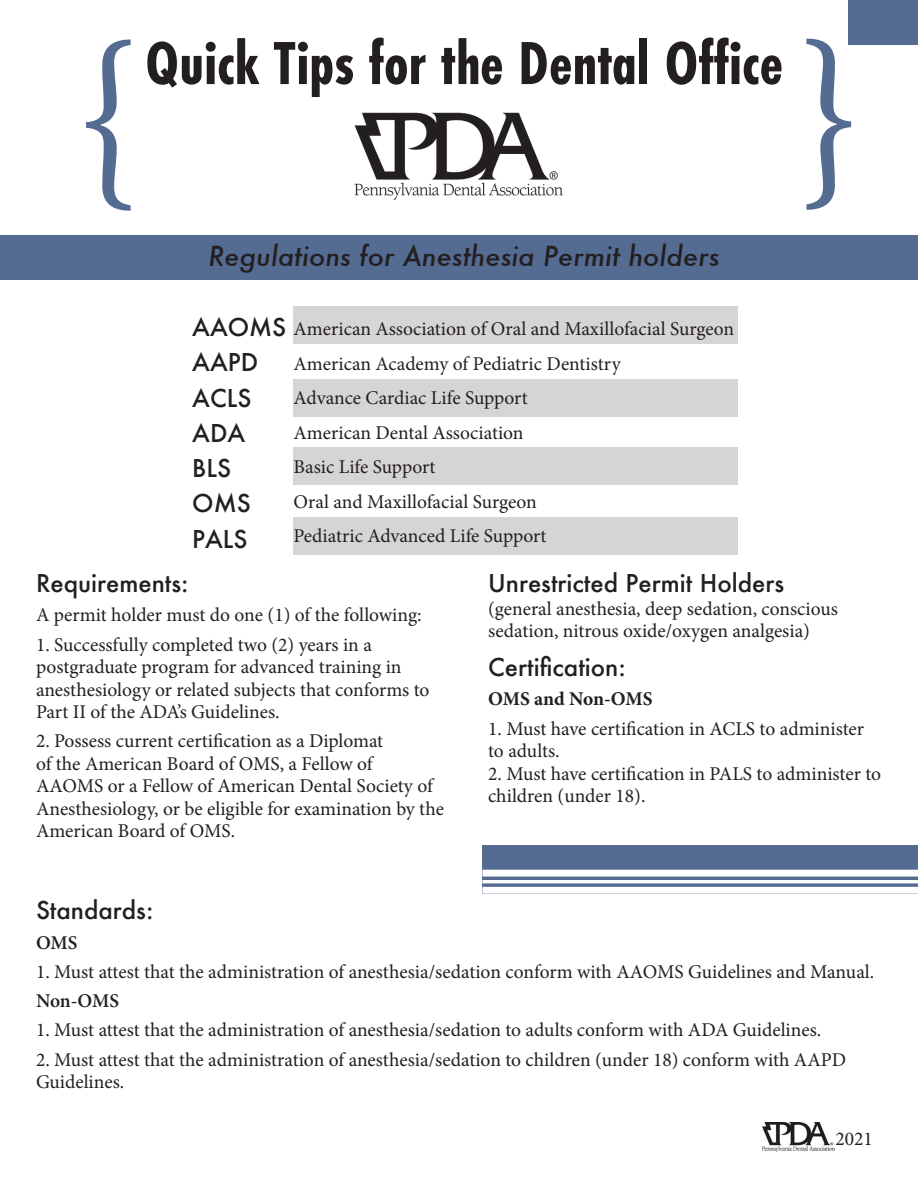
<style>
.page{position:relative;width:918px;height:1188px;background:#fff}
.page>*{position:absolute;margin:0;border:0;box-sizing:border-box;transform-origin:0 0}
.t1{font:195px "Minion Pro";color:#546b92}
.Page_Titles{font:700 63px "Futura PT Cond";color:#231f20}
.large_titles{font:italic 500 27px "Futura";color:#231f20}
.small_titles{font:500 24px "Futura";color:#231f20}
.small_titles-2{font:19.5px/22.5px "Minion Pro";color:#231f20}
.t2{font:700 19.5px "Minion Pro";letter-spacing:-.005em;color:#231f20}
.t3{font:600 19.5px "Minion Pro";letter-spacing:-.015em;color:#231f20}
</style>
<div class="page">
<div style="left:0;top:235px;width:918px;height:45px;background:#546b92"></div>
<div style="left:294px;top:517px;width:444px;height:38px;background:#d7d5d4"></div>
<div style="left:293px;top:448px;width:445px;height:37px;background:#d7d5d4"></div>
<div style="left:294px;top:380px;width:444px;height:37px;background:#d7d5d4"></div>
<div style="left:294px;top:307px;width:444px;height:37px;background:#d7d5d4"></div>
<div style="left:482px;top:845px;width:436px;height:49px;background:#546b92"></div>
<div style="left:482px;top:870px;width:436px;height:7px;background:#fff"></div>
<hr style="left:482px;top:880px;width:436px;height:3px;background:#fff">
<div style="left:482px;top:887px;width:436px;height:7px;background:#fff"></div>
<img style="left:354px;top:112px;width:209px;height:88px">
<div style="left:849px;top:0;width:69px;height:45px;background:#546b92"></div>
<img style="left:763px;top:1122px;width:72px;height:30px">
<p class="Page_Titles" style="left:145px;top:27px;width:640px">Quick Tips for the Dental Office</p>
<p class="t1" style="left:73px;top:-15px;width:69px">{</p>
<p class="t1" style="left:796px;top:-16px;width:69px">}</p>
<p class="large_titles" style="left:209px;top:238px;width:513px">Regulations for Anesthesia Permit holders</p>
<p class="small_titles" style="left:192px;top:311px;width:96px">AAOMS</p>
<p class="small_titles" style="left:192px;top:346px;width:67px">AAPD</p>
<p class="small_titles" style="left:192px;top:381px;width:61px">ACLS</p>
<p class="small_titles" style="left:192px;top:416px;width:54px">ADA</p>
<p class="small_titles" style="left:192px;top:452px;width:40px">BLS</p>
<p class="small_titles" style="left:192px;top:487px;width:60px">OMS</p>
<p class="small_titles" style="left:192px;top:522px;width:57px">PALS</p>
<p class="small_titles-2" style="left:294px;top:318px;width:442px">American Association of Oral and Maxillofacial Surgeon</p>
<p class="small_titles-2" style="left:294px;top:352px;width:329px">American Academy of Pediatric Dentistry</p>
<p class="small_titles-2" style="left:294px;top:387px;width:236px">Advance Cardiac Life Support</p>
<p class="small_titles-2" style="left:294px;top:421px;width:232px">American Dental Association</p>
<p class="small_titles-2" style="left:294px;top:456px;width:143px">Basic Life Support</p>
<p class="small_titles-2" style="left:294px;top:490px;width:245px">Oral and Maxillofacial Surgeon</p>
<p class="small_titles-2" style="left:294px;top:525px;width:255px">Pediatric Advanced Life Support</p>
<p class="small_titles" style="left:488px;top:567px;width:297px">Unrestricted Permit Holders</p>
<p class="small_titles-2" style="left:488px;top:597px;width:351px">(general anesthesia, deep sedation, conscious sedation, nitrous oxide/oxygen analgesia)</p>
<p class="small_titles" style="left:36px;top:567px;width:154px">Requirements:</p>
<p class="small_titles-2" style="left:36px;top:604px;width:387px">A permit holder must do one (1) of the following:</p>
<p class="small_titles-2" style="left:36px;top:633px;width:395px">1. Successfully completed two (2) years in a postgraduate program for advanced training in anesthesiology or related subjects that conforms to Part II of the ADA’s Guidelines.</p>
<p class="small_titles-2" style="left:36px;top:730px;width:409px">2. Possess current certification as a Diplomat<br>of the American Board of OMS, a Fellow of AAOMS or a Fellow of American Dental Society of Anesthesiology, or be eligible for examination by the American Board of OMS.</p>
<p class="small_titles" style="left:488px;top:651px;width:139px">Certification:</p>
<p class="t2" style="left:488px;top:685px;width:166px">OMS and Non-OMS</p>
<p class="small_titles-2" style="left:488px;top:717px;width:377px">1. Must have certification in ACLS to administer to adults.</p>
<p class="small_titles-2" style="left:488px;top:762px;width:395px">2. Must have certification in PALS to administer to children (under 18).</p>
<p class="small_titles" style="left:36px;top:894px;width:119px">Standards:</p>
<p class="t3" style="left:36px;top:929px;width:43px">OMS</p>
<p class="small_titles-2" style="left:36px;top:961px;width:840px">1. Must attest that the administration of anesthesia/sedation conform with AAOMS Guidelines and Manual.</p>
<p class="t3" style="left:36px;top:987px;width:85px">Non-OMS</p>
<p class="small_titles-2" style="left:36px;top:1019px;width:787px">1. Must attest that the administration of anesthesia/sedation to adults conform with ADA Guidelines.</p>
<p class="small_titles-2" style="left:36px;top:1048px;width:812px">2. Must attest that the administration of anesthesia/sedation to children (under 18) conform with AAPD<br>Guidelines.</p>
<p class="small_titles-2" style="left:836px;top:1127px;width:39px">2021</p>
</div>
